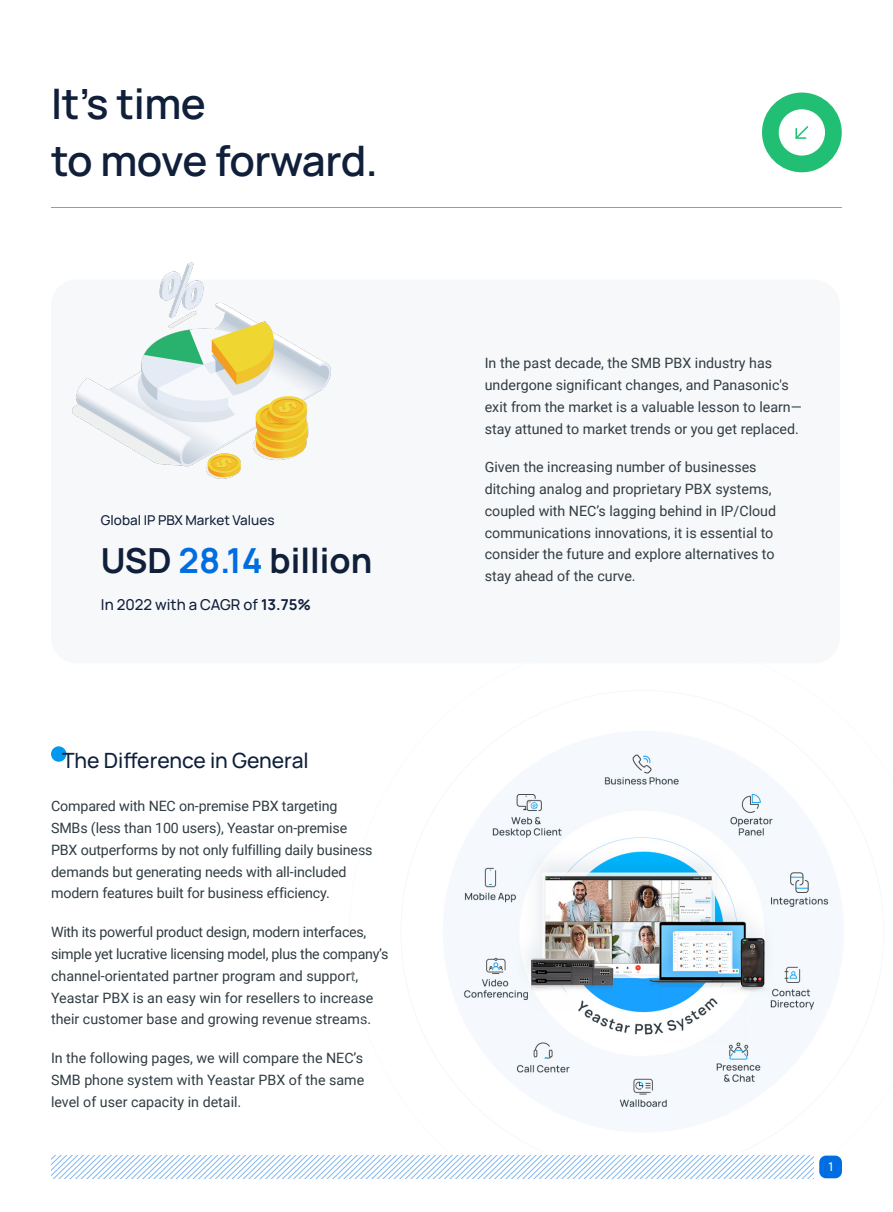
<style>
.page{position:relative;width:893px;height:1212px;background:#fff}
.page>*{position:absolute;margin:0;border:0;box-sizing:border-box;transform-origin:0 0}
.大标题{font:600 42px "Manrope";letter-spacing:-.015em;color:#101f3a}
.t1{font:700 34.5px "Manrope";color:#101f3a}
.t2{font:500 21px "Manrope";color:#101f3a}
.t3{font:500 15px "Manrope";color:#101f3a}
.正文{font:14.25px/21.8px "Roboto";color:#303c42}
.t4{font:500 13.5px "Manrope";color:#101f3a}
.t5{font:500 12px "Manrope";color:#fff}
.s1{color:#006ee1}
.s2{font-weight:700}
</style>
<div class="page">
<div style="left:51px;top:280px;width:789px;height:383px;background:#f7f8fa;border-radius:26px"></div>
<div style="left:51px;top:746px;width:15px;height:16px;background:#0099f0;border-radius:50%"></div>
<img style="left:442px;top:732px;width:400px;height:401px">
<hr style="left:51px;top:207px;width:791px;height:1px;background:#101f3a">
<img style="left:72px;top:262px;width:259px;height:217px">
<svg style="left:762px;top:93px;width:80px;height:79px"></svg>
<div style="left:819px;top:1155px;width:23px;height:23px;background:#006ee1;border-radius:7px"></div>
<svg style="left:51px;top:1155px;width:762px;height:23px"></svg>
<p class="大标题" style="left:51px;top:74px;width:156px">It’s time</p>
<p class="大标题" style="left:51px;top:131px;width:328px">to move forward.</p>
<p class="t4" style="left:101px;top:510px;width:175px">Global IP PBX Market Values</p>
<p class="t1" style="left:101px;top:536px;width:273px">USD <span class="s1">28.14</span> billion</p>
<p class="t3" style="left:101px;top:593px;width:212px">In 2022 with a CAGR of <span class="s2">13.75%</span></p>
<p class="t2" style="left:62px;top:746px;width:248px">The Difference in General</p>
<p class="正文" style="left:51px;top:795px;width:323px">Compared with NEC on-premise PBX targeting SMBs (less than 100 users), Yeastar on-premise PBX outperforms by not only fulfilling daily business demands but generating needs with all-included modern features built for business efficiency.</p>
<p class="正文" style="left:51px;top:921px;width:339px">With its powerful product design, modern interfaces, simple yet lucrative licensing model, plus the company’s channel-orientated partner program and support, Yeastar PBX is an easy win for resellers to increase their customer base and growing revenue streams.</p>
<p class="正文" style="left:51px;top:1046px;width:315px;text-align:justify">In the following pages, we will compare the NEC’s SMB phone system with Yeastar PBX of the same level of user capacity in detail.</p>
<p class="正文" style="left:485px;top:352px;width:319px">In the past decade, the SMB PBX industry has undergone significant changes, and Panasonic's exit from the market is a valuable lesson to learn— stay attuned to market trends or you get replaced.</p>
<p class="正文" style="left:485px;top:456px;width:293px">Given the increasing number of businesses ditching analog and proprietary PBX systems, coupled with NEC’s lagging behind in IP/Cloud communications innovations, it is essential to consider the future and explore alternatives to stay ahead of the curve.</p>
<p class="t5" style="left:829px;top:1158px;width:6px">1</p>
</div>
